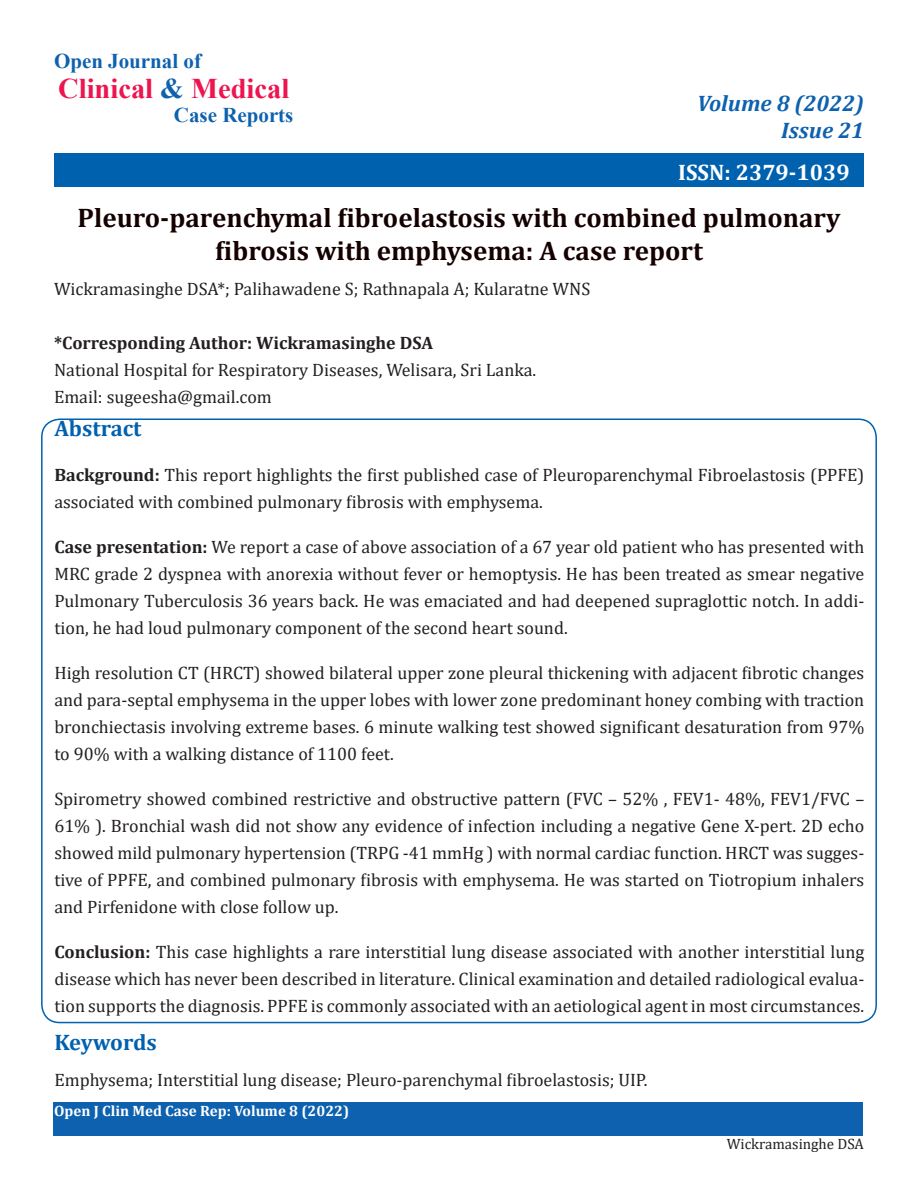
<style>
.page{position:relative;width:918px;height:1188px;background:#fff}
.page>*{position:absolute;margin:0;border:0;box-sizing:border-box;transform-origin:0 0}
.t1{font:700 28.5px "Times New Roman";color:#ed1450}
.t2{font:700 27px/33px "Cambria";color:#150000;text-align:center}
.t3{font:italic 700 22.5px "Cambria";color:#0d61af}
.t4{font:700 22.5px "Cambria";color:#0061af}
.t5{font:700 22.5px "Cambria";color:#fff}
.t6{font:700 21px "Times New Roman";color:#0d61af}
.t7{font:18px/27px "Cambria";color:#231f20;text-align:justify}
.t8{font:700 18px "Cambria";color:#231f20}
.t9{font:700 15px "Cambria";color:#fff}
.t10{font:15px "Cambria";color:#231f20}
.s1{color:#0d61af}
.s2{font-weight:700}
</style>
<div class="page">
<div style="left:54px;top:153px;width:810px;height:34px;background:#0061af"></div>
<div style="left:53px;top:1102px;width:810px;height:34px;background:#0d61af"></div>
<p class="t6" style="left:54px;top:46px;width:149px">Open Journal of</p>
<p class="t1" style="left:58px;top:68px;width:233px">Clinical <span class="s1">&amp;</span> Medical</p>
<p class="t6" style="left:174px;top:100px;width:121px">Case Reports</p>
<p class="t3" style="left:697px;top:88px;width:168px">Volume 8 (2022)</p>
<p class="t3" style="left:781px;top:115px;width:84px">Issue 21</p>
<p class="t5" style="left:678px;top:156px;width:173px">ISSN: 2379-1039</p>
<p class="t2" style="left:78px;top:200px;width:764px">Pleuro-parenchymal fibroelastosis with combined pulmonary fibrosis with emphysema: A case report</p>
<p class="t7" style="left:54px;top:275px;width:538px">Wickramasinghe DSA*; Palihawadene S; Rathnapala A; Kularatne WNS</p>
<p class="t8" style="left:54px;top:330px;width:381px">*Corresponding Author: Wickramasinghe DSA</p>
<p class="t7" style="left:54px;top:356px;width:484px">National Hospital for Respiratory Diseases, Welisara, Sri Lanka.</p>
<p class="t7" style="left:54px;top:383px;width:219px">Email: sugeesha@gmail.com</p>
<p class="t4" style="left:54px;top:412px;width:89px">Abstract</p>
<p class="t7" style="left:54px;top:461px;width:812px"><span class="s2">Background:</span> This report highlights the first published case of Pleuroparenchymal Fibroelastosis (PPFE) associated with combined pulmonary fibrosis with emphysema.</p>
<p class="t7" style="left:54px;top:533px;width:811px"><span class="s2">Case presentation:</span> We report a case of above association of a 67 year old patient who has presented with MRC grade 2 dyspnea with anorexia without fever or hemoptysis. He has been treated as smear negative Pulmonary Tuberculosis 36 years back. He was emaciated and had deepened supraglottic notch. In addi&shy;tion, he had loud pulmonary component of the second heart sound.</p>
<p class="t7" style="left:54px;top:659px;width:812px">High resolution CT (HRCT) showed bilateral upper zone pleural thickening with adjacent fibrotic changes and para-septal emphysema in the upper lobes with lower zone predominant honey combing with traction bronchiectasis involving extreme bases. 6 minute walking test showed significant desaturation from 97% to 90% with a walking distance of 1100 feet.</p>
<p class="t7" style="left:54px;top:785px;width:811px">Spirometry showed combined restrictive and obstructive pattern (FVC – 52% , FEV1- 48%, FEV1/FVC – 61% ). Bronchial wash did not show any evidence of infection including a negative Gene X-pert. 2D echo showed mild pulmonary hypertension (TRPG -41 mmHg ) with normal cardiac function. HRCT was sugges&shy;tive of PPFE, and combined pulmonary fibrosis with emphysema. He was started on Tiotropium inhalers and Pirfenidone with close follow up.</p>
<p class="t7" style="left:54px;top:938px;width:811px"><span class="s2">Conclusion:</span> This case highlights a rare interstitial lung disease associated with another interstitial lung disease which has never been described in literature. Clinical examination and detailed radiological evalua&shy;tion supports the diagnosis. PPFE is commonly associated with an aetiological agent in most circumstances.</p>
<p class="t4" style="left:54px;top:1026px;width:104px">Keywords</p>
<p class="t7" style="left:54px;top:1066px;width:595px">Emphysema; Interstitial lung disease; Pleuro-parenchymal fibroelastosis; UIP.</p>
<p class="t9" style="left:54px;top:1100px;width:297px">Open J Clin Med Case Rep: Volume 8 (2022)</p>
<p class="t10" style="left:727px;top:1135px;width:139px">Wickramasinghe DSA</p>
</div>
